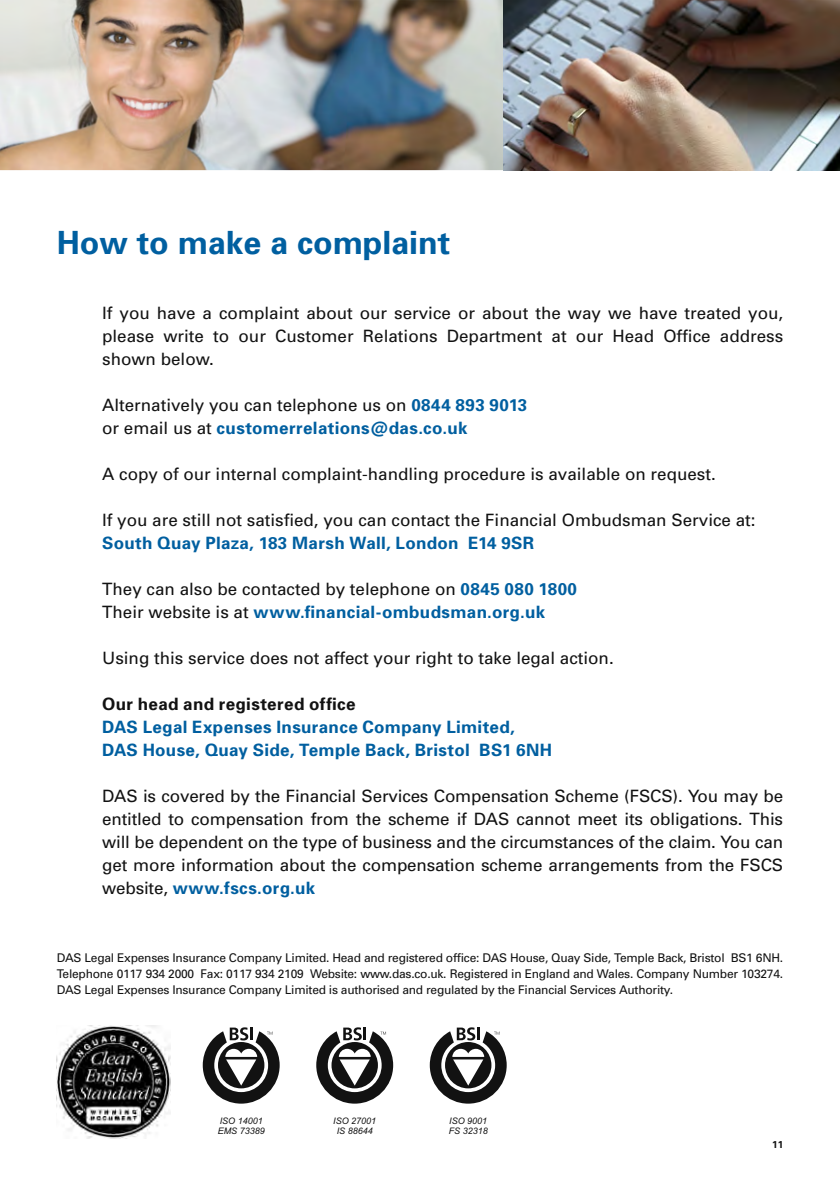
<style>
.page{position:relative;width:840px;height:1191px;background:#fff}
.page>*{position:absolute;margin:0;border:0;box-sizing:border-box;transform-origin:0 0}
.t1{font:700 32px "Univers";color:#005fa0}
.t2{font:17px/23px "Univers";color:#121212;text-align:justify}
.t3{font:700 17px/23px "Univers";letter-spacing:.02em;color:#005fa0}
.t4{font:700 17px "Univers";letter-spacing:.02em;color:#121212}
.t5{font:12px/16px "Univers";letter-spacing:-.02em;color:#121212;text-align:justify}
.t6{font:700 10px "Univers";color:#121212}
.t7{font:italic 9px/10.8px "Arial";color:#121212}
.s1{font-weight:700;color:#005fa0}
</style>
<div class="page">
<img style="left:0;top:0;width:503px;height:170px">
<img style="left:57px;top:1025px;width:113px;height:113px">
<svg style="left:203px;top:1027px;width:76px;height:76px"></svg>
<svg style="left:316px;top:1027px;width:77px;height:76px"></svg>
<svg style="left:429px;top:1027px;width:77px;height:76px"></svg>
<img style="left:503px;top:0;width:336px;height:170px">
<h1 class="t1" style="left:57px;top:223px;width:394px">How to make a complaint</h1>
<p class="t2" style="left:102px;top:302px;width:682px">If you have a complaint about our service or about the way we have treated you, please write to our Customer Relations Department at our Head Office address shown below.</p>
<p class="t2" style="left:102px;top:394px;width:426px">Alternatively you can telephone us on <span class="s1">0844 893 9013 </span>or email us at <span class="s1">customerrelations@das.co.uk</span></p>
<p class="t2" style="left:102px;top:463px;width:615px">A copy of our internal complaint-handling procedure is available on request.</p>
<p class="t2" style="left:102px;top:509px;width:654px">If you are still not satisfied, you can contact the Financial Ombudsman Service at:</p>
<p class="t3" style="left:102px;top:532px;width:433px">South Quay Plaza, 183 Marsh Wall, London E14 9SR</p>
<p class="t2" style="left:102px;top:578px;width:476px">They can also be contacted by telephone on <span class="s1">0845 080 1800<br></span>Their website is at <span class="s1">www.financial-ombudsman.org.uk</span></p>
<p class="t2" style="left:102px;top:647px;width:513px">Using this service does not affect your right to take legal action.</p>
<p class="t4" style="left:102px;top:694px;width:255px">Our head and registered office</p>
<p class="t3" style="left:102px;top:716px;width:451px">DAS Legal Expenses Insurance Company Limited,<br>DAS House, Quay Side, Temple Back, Bristol BS1 6NH</p>
<p class="t2" style="left:102px;top:785px;width:682px">DAS is covered by the Financial Services Compensation Scheme (FSCS). You may be entitled to compensation from the scheme if DAS cannot meet its obligations. This will be dependent on the type of business and the circumstances of the claim. You can get more information about the compensation scheme arrangements from the FSCS website, <span class="s1">www.fscs.org.uk</span></p>
<p class="t5" style="left:57px;top:949px;width:727px">DAS Legal Expenses Insurance Company Limited. Head and registered office: DAS House, Quay Side, Temple Back, Bristol BS1 6NH.<br>Telephone 0117 934 2000 Fax: 0117 934 2109 Website: www.das.co.uk. Registered in England and Wales. Company Number 103274.<br>DAS Legal Expenses Insurance Company Limited is authorised and regulated by the Financial Services Authority.</p>
<p class="t7" style="left:217px;top:1115px;width:49px">ISO 14001<br>EMS 73389</p>
<p class="t7" style="left:333px;top:1115px;width:45px;text-align:center">ISO 27001<br>IS 88644</p>
<p class="t7" style="left:448px;top:1115px;width:41px">ISO 9001<br>FS 32318</p>
<p class="t6" style="left:771px;top:1138px;width:13px">11</p>
</div>
